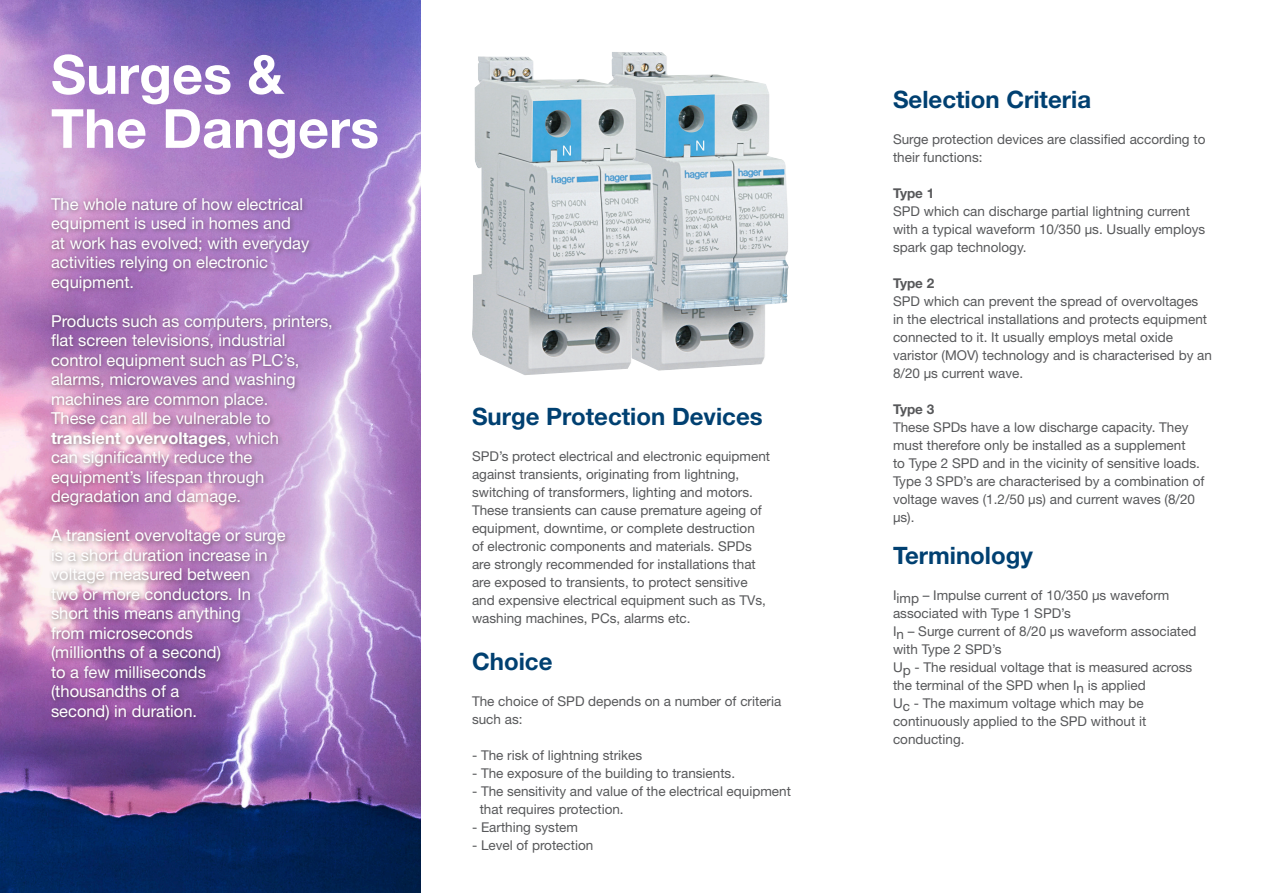
<style>
.page{position:relative;width:1263px;height:893px;background:#fff}
.page>*{position:absolute;margin:0;border:0;box-sizing:border-box;transform-origin:0 0}
.t1{font:700 54px/54px "Helvetica Neue LT Std";color:#fff}
.t2{font:700 24px "Helvetica Neue LT Std";color:#004071}
.t3{font:16.5px/19.5px "Helvetica Neue LT Std";color:#fff}
.t4{font:13.5px/18px "Helvetica Neue LT Std";color:#57585a}
.t5{font:700 13.5px "Helvetica Neue LT Std";color:#57585a}
.s1{font-weight:700}
</style>
<div class="page">
<img style="left:612px;top:52px;width:177px;height:319px">
<img style="left:472px;top:56px;width:184px;height:319px">
<img style="left:0;top:0;width:421px;height:893px">
<div style="left:48px;top:195px;width:289px;height:531px;background:#231f20;opacity:.51"></div>
<p class="t1" style="left:51px;top:46px;width:330px">Surges &amp;<br>The Dangers</p>
<p class="t3" style="left:51px;top:194px;width:260px">The whole nature of how electrical equipment is used in homes and<br>at work has evolved; with everyday activities relying on electronic equipment.</p>
<p class="t3" style="left:51px;top:311px;width:283px">Products such as computers, printers, flat screen televisions, industrial control equipment such as PLC’s, alarms, microwaves and washing machines are common place.<br>These can all be vulnerable to <span class="s1">transient overvoltages</span>, which<br>can significantly reduce the equipment’s lifespan through degradation and damage.</p>
<p class="t3" style="left:51px;top:525px;width:236px">A transient overvoltage or surge is a short duration increase in voltage measured between<br>two or more conductors. In short this means anything<br>from microseconds<br>(millionths of a second)<br>to a few milliseconds (thousandths of a<br>second) in duration.</p>
<p class="t2" style="left:472px;top:402px;width:292px">Surge Protection Devices</p>
<p class="t4" style="left:472px;top:447px;width:300px">SPD’s protect electrical and electronic equipment against transients, originating from lightning, switching of transformers, lighting and motors.<br>These transients can cause premature ageing of equipment, downtime, or complete destruction<br>of electronic components and materials. SPDs are strongly recommended for installations that are exposed to transients, to protect sensitive and expensive electrical equipment such as TVs, washing machines, PCs, alarms etc.</p>
<p class="t2" style="left:472px;top:647px;width:82px">Choice</p>
<p class="t4" style="left:472px;top:692px;width:311px">The choice of SPD depends on a number of criteria such as:</p>
<p class="t4" style="left:472px;top:746px;width:172px">- The risk of lightning strikes</p>
<p class="t4" style="left:472px;top:764px;width:265px">- The exposure of the building to transients.</p>
<p class="t4" style="left:480px;top:782px;width:313px;text-indent:-8px">- The sensitivity and value of the electrical equipment that requires protection.</p>
<p class="t4" style="left:472px;top:818px;width:108px">- Earthing system</p>
<p class="t4" style="left:472px;top:836px;width:123px">- Level of protection</p>
<p class="t2" style="left:893px;top:84px;width:200px">Selection Criteria</p>
<p class="t4" style="left:893px;top:130px;width:314px">Surge protection devices are classified according to their functions:</p>
<p class="t5" style="left:893px;top:184px;width:43px">Type 1</p>
<p class="t4" style="left:893px;top:202px;width:314px">SPD which can discharge partial lightning current with a typical waveform 10/350 μs. Usually employs spark gap technology.</p>
<p class="t5" style="left:893px;top:274px;width:43px">Type 2</p>
<p class="t4" style="left:893px;top:292px;width:320px">SPD which can prevent the spread of overvoltages in the electrical installations and protects equipment connected to it. It usually employs metal oxide varistor (MOV) technology and is characterised by an 8/20 μs current wave.</p>
<p class="t5" style="left:893px;top:400px;width:43px">Type 3</p>
<p class="t4" style="left:893px;top:418px;width:313px">These SPDs have a low discharge capacity. They must therefore only be installed as a supplement<br>to Type 2 SPD and in the vicinity of sensitive loads.<br>Type 3 SPD’s are characterised by a combination of voltage waves (1.2/50 μs) and current waves (8/20 μs).</p>
<p class="t2" style="left:893px;top:540px;width:141px">Terminology</p>
<p class="t4" style="left:893px;top:586px;width:278px">Iimp – Impulse current of 10/350 μs waveform associated with Type 1 SPD’s</p>
<p class="t4" style="left:893px;top:622px;width:305px">In – Surge current of 8/20 μs waveform associated with Type 2 SPD’s</p>
<p class="t4" style="left:893px;top:658px;width:301px">Up - The residual voltage that is measured across the terminal of the SPD when In is applied</p>
<p class="t4" style="left:893px;top:694px;width:255px">Uc - The maximum voltage which may be continuously applied to the SPD without it conducting.</p>
</div>
